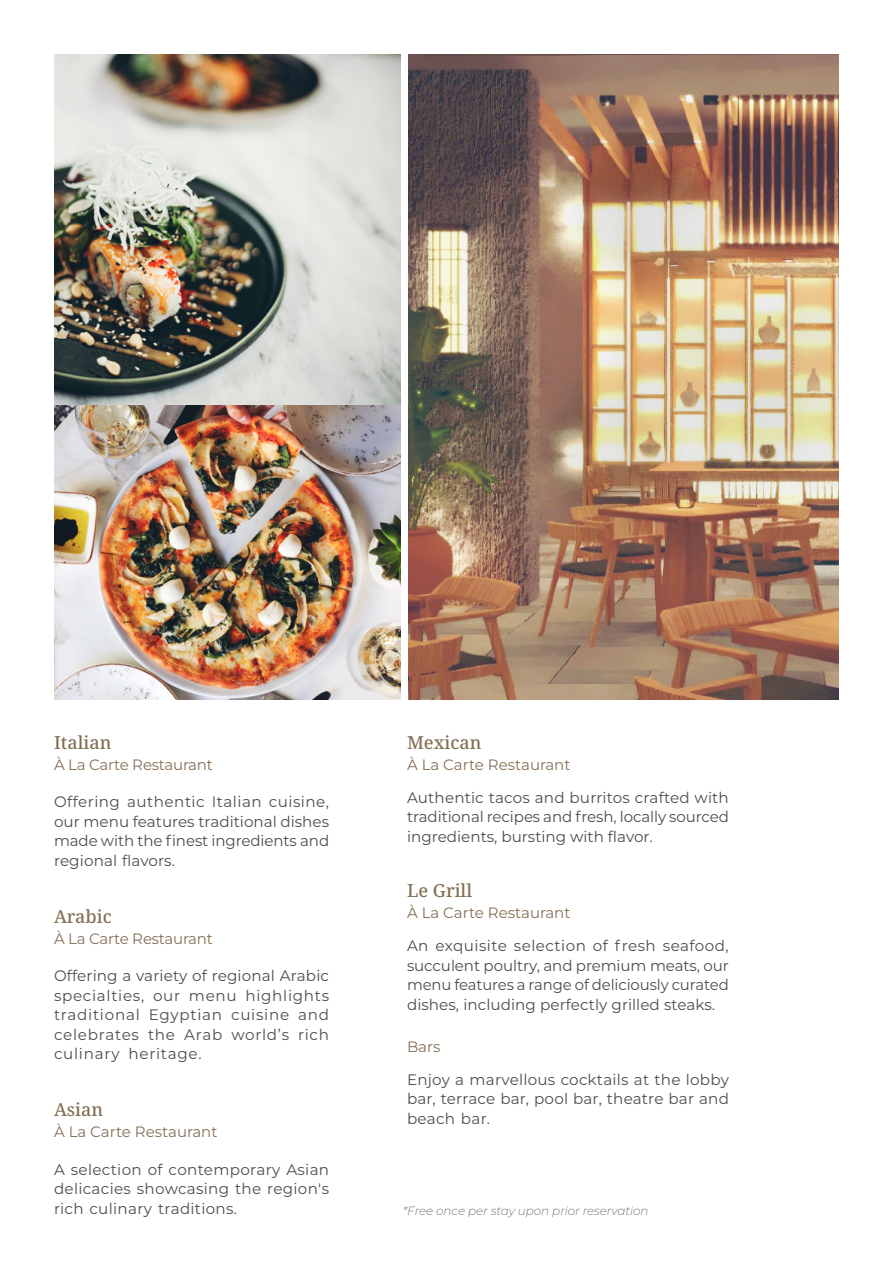
<style>
.page{position:relative;width:893px;height:1263px;background:#fff}
.page>*{position:absolute;margin:0;border:0;box-sizing:border-box;transform-origin:0 0}
.t1{font:500 18px "Noto Serif";color:#847056}
.t2{font:15.15px/19.5px "Montserrat";letter-spacing:.005em;color:#4d4d4f;text-align:justify}
.t3{font:100 15px "Montserrat";letter-spacing:-.005em;color:#857057}
.t4{font:italic 100 12px "Montserrat";letter-spacing:-.01em;color:#807871}
</style>
<div class="page">
<img style="left:54px;top:405px;width:346px;height:294px">
<img style="left:54px;top:54px;width:346px;height:351px">
<img style="left:408px;top:54px;width:431px;height:645px">
<p class="t1" style="left:54px;top:730px;width:59px">Italian</p>
<p class="t3" style="left:54px;top:754px;width:160px">À La Carte Restaurant</p>
<p class="t2" style="left:54px;top:791px;width:277px">Offering authentic Italian cuisine, our menu features traditional dishes made with the finest ingredients and regional flavors.</p>
<p class="t1" style="left:54px;top:904px;width:59px">Arabic</p>
<p class="t3" style="left:54px;top:928px;width:160px">À La Carte Restaurant</p>
<p class="t2" style="left:54px;top:965px;width:277px">Offering a variety of regional Arabic specialties, our menu highlights traditional Egyptian cuisine and celebrates the Arab world’s rich culinary heritage.</p>
<p class="t1" style="left:54px;top:1097px;width:51px">Asian</p>
<p class="t3" style="left:54px;top:1122px;width:165px">À La Carte Restaurant</p>
<p class="t2" style="left:54px;top:1159px;width:277px">A selection of contemporary Asian delicacies showcasing the region's rich culinary traditions.</p>
<p class="t1" style="left:407px;top:730px;width:76px">Mexican</p>
<p class="t3" style="left:407px;top:754px;width:165px">À La Carte Restaurant</p>
<p class="t2" style="left:407px;top:787px;width:323px">Authentic tacos and burritos crafted with traditional recipes and fresh, locally sourced ingredients, bursting with flavor.</p>
<p class="t1" style="left:407px;top:878px;width:67px">Le Grill</p>
<p class="t3" style="left:407px;top:903px;width:165px">À La Carte Restaurant</p>
<p class="t2" style="left:407px;top:935px;width:323px">An exquisite selection of fresh seafood, succulent poultry, and premium meats, our menu features a range of deliciously curated dishes, including perfectly grilled steaks.</p>
<p class="t3" style="left:407px;top:1036px;width:35px">Bars</p>
<p class="t2" style="left:407px;top:1069px;width:323px">Enjoy a marvellous cocktails at the lobby bar, terrace bar, pool bar, theatre bar and beach bar.</p>
<p class="t4" style="left:403px;top:1203px;width:247px">*Free once per stay upon prior reservation</p>
</div>
